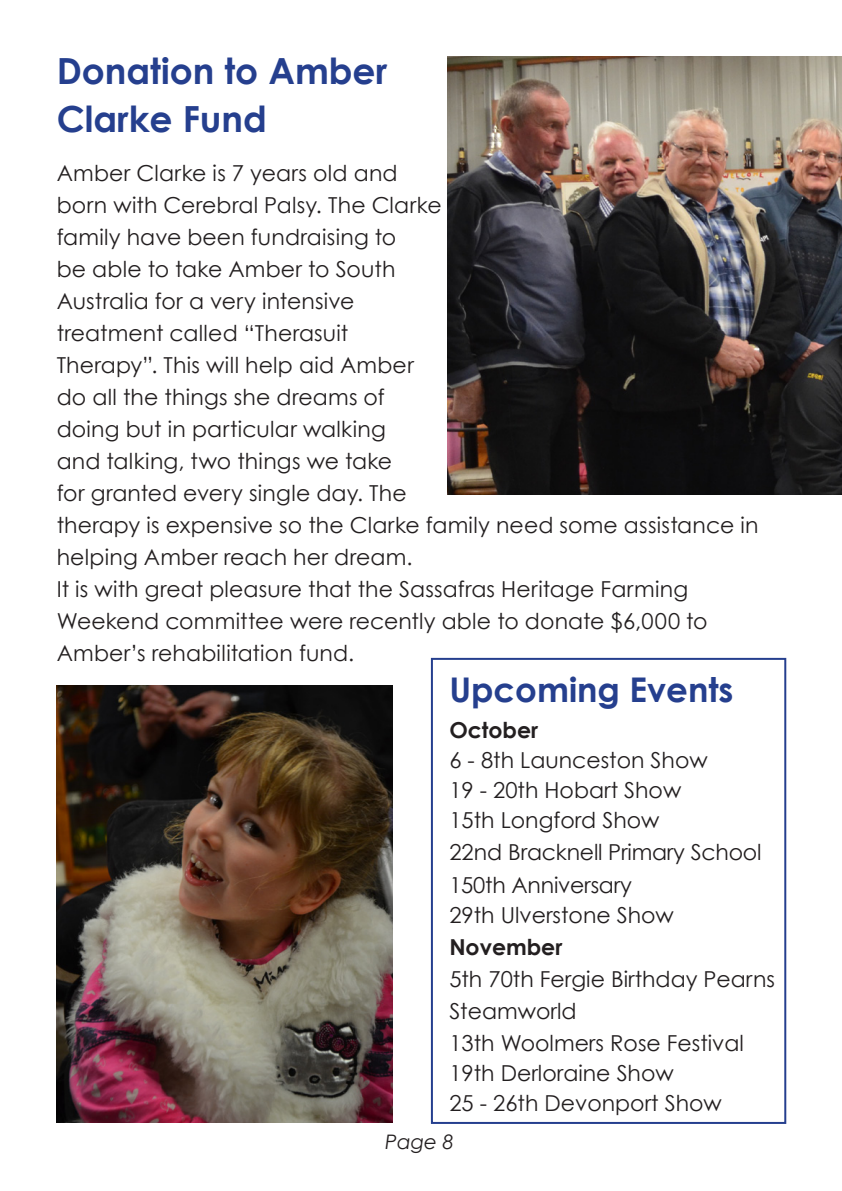
<style>
.page{position:relative;width:842px;height:1191px;background:#fff}
.page>*{position:absolute;margin:0;border:0;box-sizing:border-box;transform-origin:0 0}
.Heading{font:700 36px/48px "Century Gothic";color:#253f8e}
.Heading-2{font:700 34px "Century Gothic";color:#253f8e}
.normal_paragraph{font:22px/32px "Century Gothic";letter-spacing:.005em;color:#231f20}
.t1{font:700 22px "Century Gothic";color:#231f20}
.t2{font:italic 20px "Century Gothic";color:#231f20}
.s1{font-weight:700}
</style>
<div class="page">
<img style="left:447px;top:57px;width:395px;height:437px">
<img style="left:56px;top:685px;width:337px;height:438px">
<div style="left:431px;top:658px;width:355px;height:466px;border:2px solid #253f8e"></div>
<p class="Heading" style="left:57px;top:46px;width:332px">Donation to Amber<br>Clarke Fund</p>
<p class="normal_paragraph" style="left:57px;top:157px;width:703px">Amber Clarke is 7 years old and<br>born with Cerebral Palsy. The Clarke<br>family have been fundraising to<br>be able to take Amber to South<br>Australia for a very intensive<br>treatment called “Therasuit<br>Therapy”. This will help aid Amber<br>do all the things she dreams of<br>doing but in particular walking<br>and talking, two things we take<br>for granted every single day. The<br>therapy is expensive so the Clarke family need some assistance in helping Amber reach her dream.</p>
<p class="normal_paragraph" style="left:57px;top:573px;width:652px">It is with great pleasure that the Sassafras Heritage Farming<br>Weekend committee were recently able to donate $6,000 to<br>Amber’s rehabilitation fund.</p>
<p class="Heading-2" style="left:449px;top:668px;width:286px">Upcoming Events</p>
<p class="normal_paragraph" style="left:449px;top:715px;width:260px;line-height:30px"><span class="s1">October<br></span>6 - 8th Launceston Show</p>
<p class="normal_paragraph" style="left:449px;top:774px;width:233px">19 - 20th Hobart Show</p>
<p class="normal_paragraph" style="left:449px;top:804px;width:212px">15th Longford Show</p>
<p class="normal_paragraph" style="left:449px;top:836px;width:314px">22nd Bracknell Primary School<br>150th Anniversary</p>
<p class="normal_paragraph" style="left:449px;top:898px;width:226px">29th Ulverstone Show</p>
<p class="t1" style="left:449px;top:932px;width:115px">November</p>
<p class="normal_paragraph" style="left:449px;top:962px;width:327px">5th 70th Fergie Birthday Pearns<br>Steamworld</p>
<p class="normal_paragraph" style="left:449px;top:1027px;width:296px;line-height:30px">13th Woolmers Rose Festival<br>19th Derloraine Show</p>
<p class="normal_paragraph" style="left:449px;top:1086px;width:274px">25 - 26th Devonport Show</p>
<p class="t2" style="left:385px;top:1129px;width:70px">Page 8</p>
</div>
